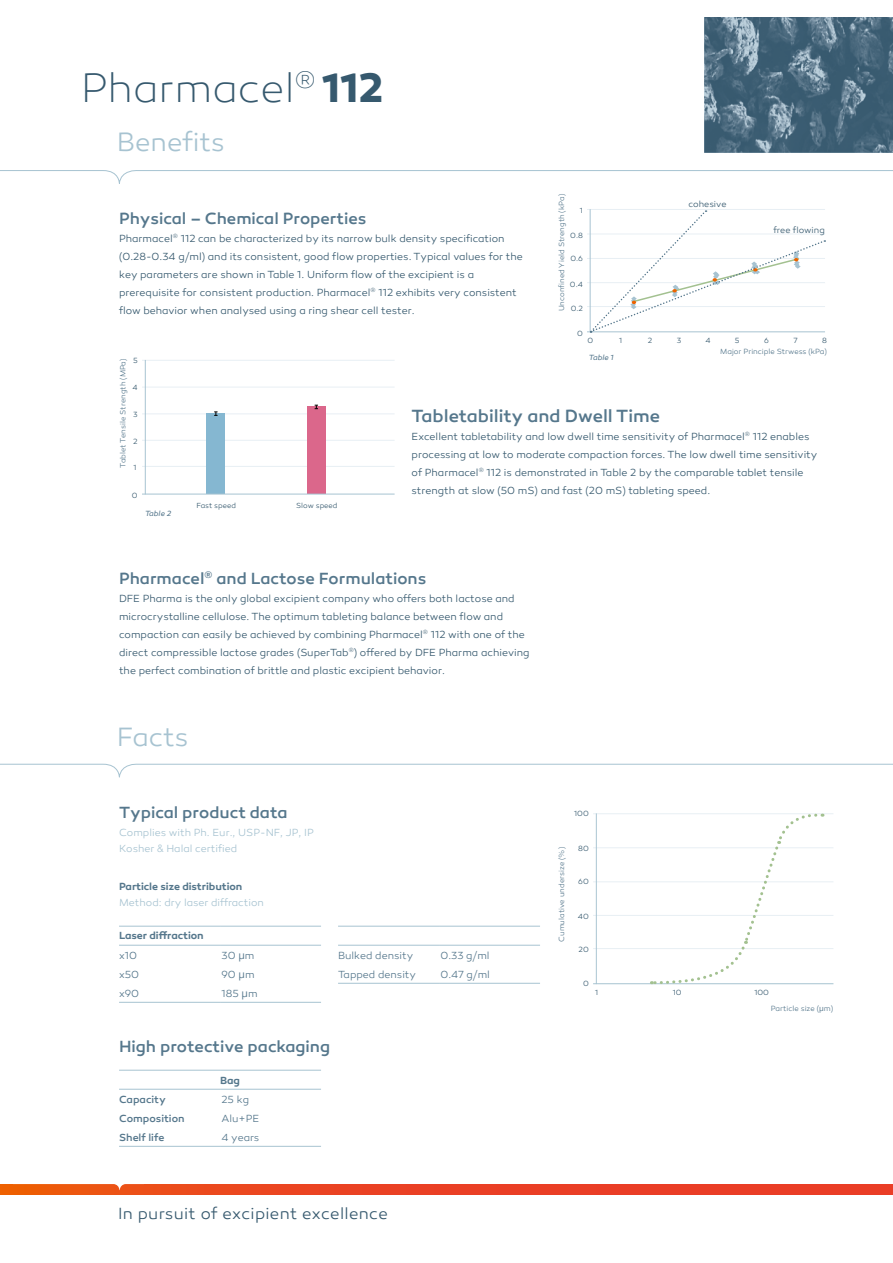
<style>
.page{position:relative;width:893px;height:1263px;background:#fff}
.page>*{position:absolute;margin:0;border:0;box-sizing:border-box;transform-origin:0 0}
.t1{font:200 42px "Canaro";color:#36596e}
.t2{font:300 27px "Canaro";color:#a7c3d1}
.t3{font:500 18px "Canaro";color:#55778c}
.t4{font:500 16.5px "Canaro";color:#55778c}
.t5{font:300 16.5px "Canaro";letter-spacing:.02em;color:#36596e}
.t6{font:300 10.5px/18px "Canaro";color:#36596e}
.t7{font:300 10.5px "Canaro";color:#55778c}
.t8{font:300 10.5px/16.5px "Canaro";color:#a7c3d1}
.t9{font:600 10.5px "Canaro";letter-spacing:-.005em;color:#55778c}
.t10{font:500 10.5px "Canaro";color:#55778c}
.t11{font:300 9px "Canaro";color:#36596e}
.t12{font:300 7.65px "Canaro";color:#55778c}
.t13{font:300 7.65px "Canaro";color:#36596e}
.t14{font:italic 7.65px "Canaro";color:#55778c}
.t15{font:300 7.5px "Canaro";color:#36596e}
.s1{font-weight:700}
.s2{font-family:"Open Sans";font-weight:400}
</style>
<div class="page">
<svg style="left:0;top:170px;width:893px;height:14px"></svg>
<svg style="left:0;top:763px;width:893px;height:14px"></svg>
<svg style="left:119px;top:944px;width:421px;height:58px"></svg>
<hr style="left:219px;top:945px;width:3px;height:19px;background:#fff">
<hr style="left:219px;top:964px;width:3px;height:19px;background:#fff">
<hr style="left:219px;top:983px;width:3px;height:19px;background:#fff">
<hr style="left:438px;top:945px;width:3px;height:19px;background:#fff">
<hr style="left:438px;top:964px;width:3px;height:19px;background:#fff">
<hr style="left:119px;top:926px;width:101px;height:1px;background:#a7c3d1">
<hr style="left:220px;top:926px;width:101px;height:1px;background:#a7c3d1">
<hr style="left:119px;top:945px;width:101px;height:1px;background:#a7c3d1">
<hr style="left:220px;top:945px;width:101px;height:1px;background:#a7c3d1">
<hr style="left:338px;top:926px;width:101px;height:1px;background:#a7c3d1">
<hr style="left:439px;top:926px;width:101px;height:1px;background:#a7c3d1">
<hr style="left:338px;top:945px;width:101px;height:1px;background:#a7c3d1">
<hr style="left:439px;top:945px;width:101px;height:1px;background:#a7c3d1">
<hr style="left:119px;top:1002px;width:101px;height:1px;background:#a7c3d1">
<hr style="left:220px;top:1002px;width:101px;height:1px;background:#a7c3d1">
<hr style="left:338px;top:983px;width:101px;height:1px;background:#a7c3d1">
<hr style="left:439px;top:983px;width:101px;height:1px;background:#a7c3d1">
<svg style="left:119px;top:1088px;width:202px;height:58px"></svg>
<hr style="left:219px;top:1089px;width:3px;height:19px;background:#fff">
<hr style="left:219px;top:1108px;width:3px;height:19px;background:#fff">
<hr style="left:219px;top:1127px;width:3px;height:19px;background:#fff">
<hr style="left:119px;top:1146px;width:101px;height:1px;background:#a7c3d1">
<hr style="left:220px;top:1146px;width:101px;height:1px;background:#a7c3d1">
<hr style="left:119px;top:1070px;width:101px;height:1px;background:#a7c3d1">
<hr style="left:220px;top:1070px;width:101px;height:1px;background:#a7c3d1">
<hr style="left:119px;top:1089px;width:101px;height:1px;background:#a7c3d1">
<hr style="left:220px;top:1089px;width:101px;height:1px;background:#a7c3d1">
<img style="left:704px;top:17px;width:189px;height:136px">
<svg style="left:0;top:1184px;width:893px;height:11px;background:#ea4221"></svg>
<svg style="left:14px;top:1184px;width:129px;height:6px"></svg>
<hr style="left:587px;top:209px;width:238px;height:1px;background:#e8eff4">
<hr style="left:587px;top:234px;width:238px;height:1px;background:#e8eff4">
<hr style="left:587px;top:258px;width:238px;height:1px;background:#e8eff4">
<hr style="left:587px;top:282px;width:238px;height:1px;background:#e8eff4">
<hr style="left:587px;top:306px;width:238px;height:1px;background:#e8eff4">
<hr style="left:590px;top:209px;width:1px;height:123px;background:#a7c3d1">
<hr style="left:587px;top:331px;width:238px;height:1px;background:#a7c3d1">
<svg style="left:589px;top:210px;width:236px;height:123px"></svg>
<hr style="left:593px;top:813px;width:240px;height:1px;background:#e8eff4">
<hr style="left:593px;top:847px;width:240px;height:1px;background:#e8eff4">
<hr style="left:593px;top:881px;width:240px;height:1px;background:#e8eff4">
<hr style="left:593px;top:915px;width:240px;height:1px;background:#e8eff4">
<hr style="left:593px;top:948px;width:240px;height:1px;background:#e8eff4">
<hr style="left:596px;top:813px;width:1px;height:171px;background:#a7c3d1">
<hr style="left:593px;top:983px;width:240px;height:1px;background:#a7c3d1">
<svg style="left:651px;top:813px;width:172px;height:172px"></svg>
<hr style="left:142px;top:360px;width:253px;height:1px;background:#e8eff4">
<hr style="left:142px;top:387px;width:253px;height:1px;background:#e8eff4">
<hr style="left:142px;top:413px;width:253px;height:1px;background:#e8eff4">
<hr style="left:142px;top:440px;width:253px;height:1px;background:#e8eff4">
<hr style="left:142px;top:466px;width:253px;height:1px;background:#e8eff4">
<div style="left:207px;top:414px;width:18px;height:80px;background:#85b7d1"></div>
<div style="left:307px;top:407px;width:19px;height:87px;background:#db678b"></div>
<hr style="left:145px;top:360px;width:1px;height:134px;background:#a7c3d1">
<hr style="left:142px;top:494px;width:253px;height:1px;background:#a7c3d1">
<svg style="left:214px;top:411px;width:4px;height:5px"></svg>
<h1 class="t1" style="left:81px;top:64px;width:304px">Pharmacel<sup>®</sup> <span class="s1">112</span></h1>
<h2 class="t2" style="left:117px;top:126px;width:109px">Benefits</h2>
<h3 class="t4" style="left:119px;top:208px;width:249px">Physical – Chemical Properties</h3>
<p class="t6" style="left:119px;top:229px;width:405px">Pharmacel<sup>®</sup> 112 can be characterized by its narrow bulk density specification (0.28-0.34 g/ml) and its consistent, good flow properties. Typical values for the key parameters are shown in Table 1. Uniform flow of the excipient is a prerequisite for consistent production. Pharmacel<sup>®</sup> 112 exhibits very consistent flow behavior when analysed using a ring shear cell tester.</p>
<p class="t12" style="left:557px;top:311px;width:119px;rotate:-90deg">Unconfined Yield Strength (kPa)</p>
<p class="t13" style="left:580px;top:206px;width:5px">1</p>
<p class="t13" style="left:570px;top:231px;width:14px">0.8</p>
<p class="t13" style="left:570px;top:254px;width:14px">0.6</p>
<p class="t13" style="left:570px;top:280px;width:14px">0.4</p>
<p class="t13" style="left:571px;top:304px;width:14px">0.2</p>
<p class="t13" style="left:577px;top:328px;width:7px">0</p>
<p class="t11" style="left:688px;top:198px;width:40px">cohesive</p>
<p class="t11" style="left:773px;top:225px;width:53px">free flowing</p>
<p class="t13" style="left:587px;top:336px;width:7px">0</p>
<p class="t13" style="left:619px;top:336px;width:5px">1</p>
<p class="t13" style="left:648px;top:336px;width:6px">2</p>
<p class="t13" style="left:677px;top:336px;width:6px">3</p>
<p class="t13" style="left:706px;top:336px;width:7px">4</p>
<p class="t13" style="left:735px;top:336px;width:6px">5</p>
<p class="t13" style="left:764px;top:336px;width:6px">6</p>
<p class="t13" style="left:793px;top:336px;width:6px">7</p>
<p class="t13" style="left:822px;top:336px;width:6px">8</p>
<p class="t12" style="left:118px;top:467px;width:111px;rotate:-90deg">Tablet Tensile Strength (MPa)</p>
<p class="t13" style="left:133px;top:356px;width:6px">5</p>
<p class="t13" style="left:133px;top:383px;width:7px">4</p>
<p class="t13" style="left:133px;top:410px;width:6px">3</p>
<p class="t13" style="left:133px;top:437px;width:6px">2</p>
<p class="t13" style="left:133px;top:463px;width:5px">1</p>
<p class="t13" style="left:132px;top:490px;width:7px">0</p>
<p class="t14" style="left:145px;top:509px;width:28px">Table 2</p>
<p class="t15" style="left:197px;top:501px;width:41px">Fast speed</p>
<p class="t15" style="left:296px;top:501px;width:43px">Slow speed</p>
<p class="t14" style="left:589px;top:352px;width:26px">Table 1</p>
<p class="t12" style="left:720px;top:347px;width:108px">Major Principle Strwess (kPa)</p>
<h3 class="t3" style="left:412px;top:405px;width:250px">Tabletability and Dwell Time</h3>
<p class="t6" style="left:412px;top:427px;width:407px">Excellent tabletability and low dwell time sensitivity of Pharmacel<sup>®</sup> 112 enables processing at low to moderate compaction forces. The low dwell time sensitivity of Pharmacel<sup>®</sup> 112 is demonstrated in Table 2 by the comparable tablet tensile strength at slow (50 mS) and fast (20 mS) tableting speed.</p>
<h3 class="t4" style="left:119px;top:568px;width:309px">Pharmacel<sup>®</sup> and Lactose Formulations</h3>
<p class="t6" style="left:119px;top:589px;width:412px">DFE Pharma is the only global excipient company who offers both lactose and microcrystalline cellulose. The optimum tableting balance between flow and compaction can easily be achieved by combining Pharmacel<sup>®</sup> 112 with one of the direct compressible lactose grades (SuperTab<sup>®</sup>) offered by DFE Pharma achieving the perfect combination of brittle and plastic excipient behavior.</p>
<h2 class="t2" style="left:117px;top:721px;width:73px">Facts</h2>
<h3 class="t4" style="left:119px;top:802px;width:170px">Typical product data</h3>
<p class="t8" style="left:119px;top:824px;width:196px">Complies with Ph. Eur., USP-NF, JP, IP<br>Kosher &amp; Halal certified</p>
<p class="t9" style="left:119px;top:880px;width:125px">Particle size distribution</p>
<p class="t8" style="left:119px;top:895px;width:146px">Method: dry laser diffraction</p>
<p class="t9" style="left:119px;top:929px;width:86px">Laser diffraction</p>
<p class="t7" style="left:119px;top:949px;width:19px">x10</p>
<p class="t7" style="left:222px;top:949px;width:34px">30 <span class="s2">µ</span>m</p>
<p class="t7" style="left:338px;top:949px;width:77px">Bulked density</p>
<p class="t7" style="left:441px;top:949px;width:51px">0.33 g/ml</p>
<p class="t7" style="left:119px;top:968px;width:22px">x50</p>
<p class="t7" style="left:222px;top:968px;width:35px">90 <span class="s2">µ</span>m</p>
<p class="t7" style="left:338px;top:968px;width:79px">Tapped density</p>
<p class="t7" style="left:440px;top:968px;width:51px">0.47 g/ml</p>
<p class="t7" style="left:119px;top:987px;width:22px">x90</p>
<p class="t7" style="left:222px;top:987px;width:38px">185 <span class="s2">µ</span>m</p>
<h3 class="t4" style="left:119px;top:1036px;width:213px">High protective packaging</h3>
<p class="t9" style="left:220px;top:1074px;width:21px">Bag</p>
<p class="t10" style="left:119px;top:1093px;width:48px">Capacity</p>
<p class="t7" style="left:222px;top:1093px;width:29px">25 kg</p>
<p class="t10" style="left:119px;top:1112px;width:67px">Composition</p>
<p class="t7" style="left:222px;top:1112px;width:39px">Alu+PE</p>
<p class="t10" style="left:119px;top:1131px;width:47px">Shelf life</p>
<p class="t7" style="left:222px;top:1131px;width:39px">4 years</p>
<h3 class="t5" style="left:118px;top:1203px;width:271px">In pursuit of excipient excellence</h3>
<p class="t12" style="left:557px;top:942px;width:96px;rotate:-90deg">Cumulative undersize (%)</p>
<p class="t13" style="left:574px;top:809px;width:16px">100</p>
<p class="t13" style="left:578px;top:844px;width:12px">80</p>
<p class="t13" style="left:578px;top:877px;width:12px">60</p>
<p class="t13" style="left:578px;top:912px;width:12px">40</p>
<p class="t13" style="left:579px;top:945px;width:12px">20</p>
<p class="t13" style="left:583px;top:979px;width:7px">0</p>
<p class="t13" style="left:595px;top:988px;width:5px">1</p>
<p class="t13" style="left:673px;top:988px;width:10px">10</p>
<p class="t13" style="left:754px;top:988px;width:16px">100</p>
<p class="t12" style="left:771px;top:1004px;width:64px">Particle size (<span class="s2">µ</span>m)</p>
</div>
